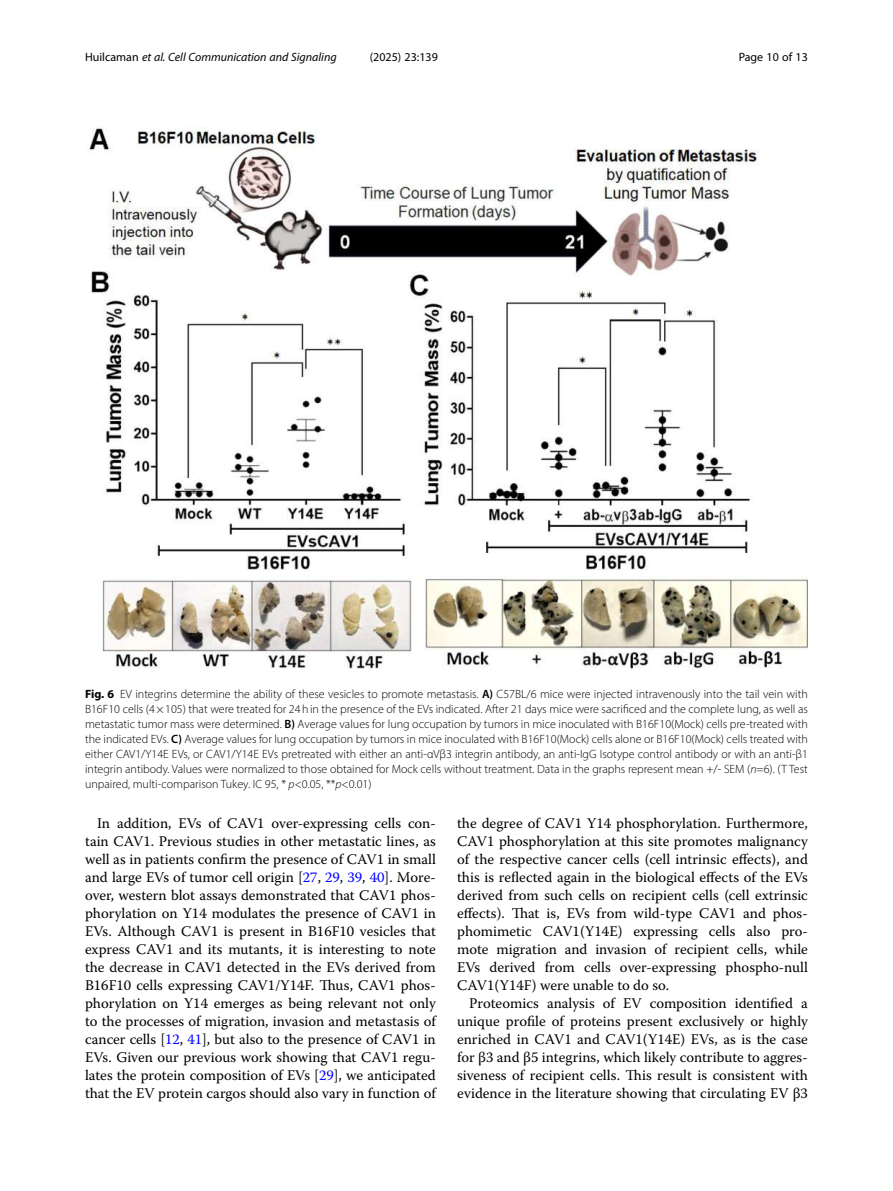
<style>
.page{position:relative;width:893px;height:1191px;background:#fff}
.page>*{position:absolute;margin:0;border:0;box-sizing:border-box;transform-origin:0 0}
.t1{font:14.7px/18px "Warnock Pro";color:#000;text-align:justify}
.t2{font:300 12px/15px "Myriad Pro";color:#000;text-align:justify}
.t3{font:italic 12px "Myriad Pro";color:#000}
.t4{font:12px "Myriad Pro";color:#000}
.s1{font-style:normal}
.s2{font-weight:700}
.s3{font-weight:600}
.s4{font-style:italic}
.s5{color:#00f}
</style>
<div class="page">
<img style="left:89px;top:126px;width:719px;height:543px">
<p class="t3" style="left:85px;top:50px;width:253px"><span class="s1">Huilcaman</span> et al. Cell Communication and Signaling</p>
<p class="t4" style="left:370px;top:50px;width:70px">(2025) 23:139</p>
<p class="t4" style="left:739px;top:50px;width:71px">Page 10 of 13</p>
<p class="t2" style="left:85px;top:686px;width:724px"><span class="s2">Fig. 6</span> EV integrins determine the ability of these vesicles to promote metastasis. <span class="s3">A)</span> C57BL/6 mice were injected intravenously into the tail vein with B16F10 cells (4×105) that were treated for 24hin the presence of the EVs indicated. After 21 days mice were sacrificed and the complete lung, as well as metastatic tumor mass were determined. <span class="s3">B)</span> Average values for lung occupation by tumors in mice inoculated with B16F10(Mock) cells pre-treated with the indicated EVs. <span class="s3">C)</span> Average values for lung occupation by tumors in mice inoculated with B16F10(Mock) cells alone or B16F10(Mock) cells treated with either CAV1/Y14E EVs, or CAV1/Y14E EVs pretreated with either an anti-αVβ3 integrin antibody, an anti-IgG Isotype control antibody or with an anti-β1 integrin antibody. Values were normalized to those obtained for Mock cells without treatment. Data in the graphs represent mean +/- SEM (<span class="s4">n</span>=6). (T Test unpaired, multi-comparison Tukey. IC 95, * <span class="s4">p</span>&lt;0.05, **<span class="s4">p</span>&lt;0.01)</p>
<p class="t1" style="left:85px;top:814px;width:352px;text-indent:12px">In addition, EVs of CAV1 over-expressing cells con&shy;tain CAV1. Previous studies in other metastatic lines, as well as in patients confirm the presence of CAV1 in small and large EVs of tumor cell origin [<span class="s5">27</span>, <span class="s5">29</span>, <span class="s5">39</span>, <span class="s5">40</span>]. More&shy;over, western blot assays demonstrated that CAV1 phos&shy;phorylation on Y14 modulates the presence of CAV1 in EVs. Although CAV1 is present in B16F10 vesicles that express CAV1 and its mutants, it is interesting to note the decrease in CAV1 detected in the EVs derived from B16F10 cells expressing CAV1/Y14F. Thus, CAV1 phos&shy;phorylation on Y14 emerges as being relevant not only to the processes of migration, invasion and metastasis of cancer cells [<span class="s5">12</span>, <span class="s5">41</span>], but also to the presence of CAV1 in EVs. Given our previous work showing that CAV1 regu&shy;lates the protein composition of EVs [<span class="s5">29</span>], we anticipated that the EV protein cargos should also vary in function of</p>
<p class="t1" style="left:457px;top:814px;width:352px">the degree of CAV1 Y14 phosphorylation. Furthermore, CAV1 phosphorylation at this site promotes malignancy of the respective cancer cells (cell intrinsic effects), and this is reflected again in the biological effects of the EVs derived from such cells on recipient cells (cell extrinsic effects). That is, EVs from wild-type CAV1 and phos&shy;phomimetic CAV1(Y14E) expressing cells also pro&shy;mote migration and invasion of recipient cells, while EVs derived from cells over-expressing phospho-null CAV1(Y14F) were unable to do so.</p>
<p class="t1" style="left:457px;top:994px;width:352px;text-indent:12px">Proteomics analysis of EV composition identified a unique profile of proteins present exclusively or highly enriched in CAV1 and CAV1(Y14E) EVs, as is the case for β3 and β5 integrins, which likely contribute to aggres&shy;siveness of recipient cells. This result is consistent with evidence in the literature showing that circulating EV β3</p>
</div>
